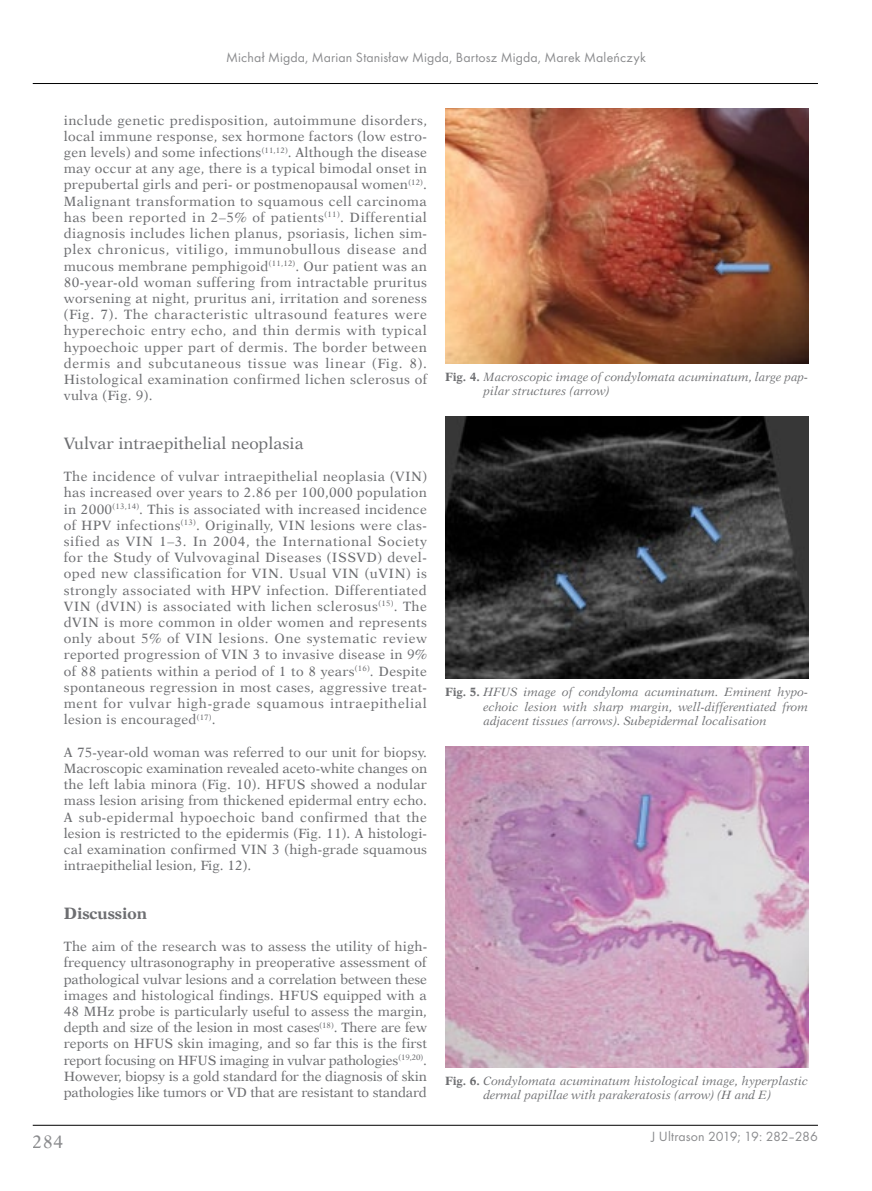
<style>
.page{position:relative;width:872px;height:1191px;background:#fff}
.page>*{position:absolute;margin:0;border:0;box-sizing:border-box;transform-origin:0 0}
.t1{font:18px "Dutch 823 EU Normal";color:#6d6e71}
._2st_Srodtytul_PL_An{font:16.5px "Dutch 823 EU Normal";color:#6d6e71}
._1st_Srodtytul_PL_An{font:16.5px "Dutch 823 EU Bold";color:#6d6e71}
.t2{font:13.8px "Futura TCE";letter-spacing:.01em;color:#6d6e71}
.BANG_-_Body_Ang{font:13.5px/16.2px "Dutch 823 EU Normal";letter-spacing:.01em;color:#6d6e71;text-align:justify}
.Normalny{font:12px/14.4px "Dutch 823 EU Italic";color:#6d6e71}
.s1{font-family:"Dutch 823 EU Bold"}
</style>
<div class="page">
<hr style="left:33px;top:1125px;width:785px;height:1px;background:#000">
<hr style="left:33px;top:83px;width:785px;height:1px;background:#000">
<img style="left:445px;top:108px;width:363px;height:255px">
<img style="left:445px;top:416px;width:363px;height:262px">
<img style="left:445px;top:746px;width:363px;height:321px">
<p class="t2" style="left:226px;top:49px;width:421px">Michał Migda, Marian Stanisław Migda, Bartosz Migda, Marek Maleńczyk</p>
<p class="BANG_-_Body_Ang" style="left:64px;top:112px;width:365px">include genetic predisposition, autoimmune disorders, local immune response, sex hormone factors (low estro&shy;gen levels) and some infections<sup>(11,12)</sup>. Although the disease may occur at any age, there is a typical bimodal onset in prepubertal girls and peri- or postmenopausal women<sup>(12)</sup>.<br>Malignant transformation to squamous cell carcinoma has been reported in 2–5% of patients<sup>(11)</sup>. Differential diagnosis includes lichen planus, psoriasis, lichen sim&shy;plex chronicus, vitiligo, immunobullous disease and mucous membrane pemphigoid<sup>(11,12)</sup>. Our patient was an 80-year-old woman suffering from intractable pruritus worsening at night, pruritus ani, irritation and soreness (Fig. 7). The characteristic ultrasound features were hyperechoic entry echo, and thin dermis with typical hypoechoic upper part of dermis. The border between dermis and subcutaneous tissue was linear (Fig. 8).<br>Histological examination confirmed lichen sclerosus of vulva (Fig. 9).</p>
<p class="_2st_Srodtytul_PL_An" style="left:64px;top:433px;width:241px">Vulvar intraepithelial neoplasia</p>
<p class="BANG_-_Body_Ang" style="left:64px;top:468px;width:365px">The incidence of vulvar intraepithelial neoplasia (VIN) has increased over years to 2.86 per 100,000 population in 2000<sup>(13,14)</sup>. This is associated with increased incidence of HPV infections<sup>(13)</sup>. Originally, VIN lesions were clas&shy;sified as VIN 1–3. In 2004, the International Society for the Study of Vulvovaginal Diseases (ISSVD) devel&shy;oped new classification for VIN. Usual VIN (uVIN) is strongly associated with HPV infection. Differentiated VIN (dVIN) is associated with lichen sclerosus<sup>(15)</sup>. The dVIN is more common in older women and represents only about 5% of VIN lesions. One systematic review reported progression of VIN 3 to invasive disease in 9% of 88 patients within a period of 1 to 8 years<sup>(16)</sup>. Despite spontaneous regression in most cases, aggressive treat&shy;ment for vulvar high-grade squamous intraepithelial lesion is encouraged<sup>(17)</sup>.</p>
<p class="BANG_-_Body_Ang" style="left:64px;top:744px;width:365px">A 75-year-old woman was referred to our unit for biopsy.<br>Macroscopic examination revealed aceto-white changes on the left labia minora (Fig. 10). HFUS showed a nodular mass lesion arising from thickened epidermal entry echo.<br>A sub-epidermal hypoechoic band confirmed that the lesion is restricted to the epidermis (Fig. 11). A histologi&shy;cal examination confirmed VIN 3 (high-grade squamous intraepithelial lesion, Fig. 12).</p>
<p class="_1st_Srodtytul_PL_An" style="left:64px;top:903px;width:85px">Discussion</p>
<p class="BANG_-_Body_Ang" style="left:64px;top:938px;width:365px">The aim of the research was to assess the utility of high&shy;frequency ultrasonography in preoperative assessment of pathological vulvar lesions and a correlation between these images and histological findings. HFUS equipped with a 48 MHz probe is particularly useful to assess the margin, depth and size of the lesion in most cases<sup>(18)</sup>. There are few reports on HFUS skin imaging, and so far this is the first report focusing on HFUS imaging in vulvar pathologies<sup>(19,20)</sup>.<br>However, biopsy is a gold standard for the diagnosis of skin pathologies like tumors or VD that are resistant to standard</p>
<p class="Normalny" style="left:483px;top:369px;width:326px;text-indent:-38px"><span class="s1">Fig. 4.</span> Macroscopic image of condylomata acuminatum, large pap&shy;pilar structures (arrow)</p>
<p class="Normalny" style="left:483px;top:685px;width:326px;text-align:justify;text-indent:-38px"><span class="s1">Fig. 5.</span> HFUS image of condyloma acuminatum. Eminent hypo&shy;echoic lesion with sharp margin, well-differentiated from adjacent tissues (arrows). Subepidermal localisation</p>
<p class="Normalny" style="left:445px;top:1073px;width:365px;text-align:center"><span class="s1">Fig. 6.</span> Condylomata acuminatum histological image, hyperplastic dermal papillae with parakeratosis (arrow) (H and E)</p>
<h1 class="t1" style="left:33px;top:1131px;width:32px">284</h1>
<p class="t2" style="left:651px;top:1128px;width:168px">J Ultrason 2019; 19: 282–286</p>
</div>
